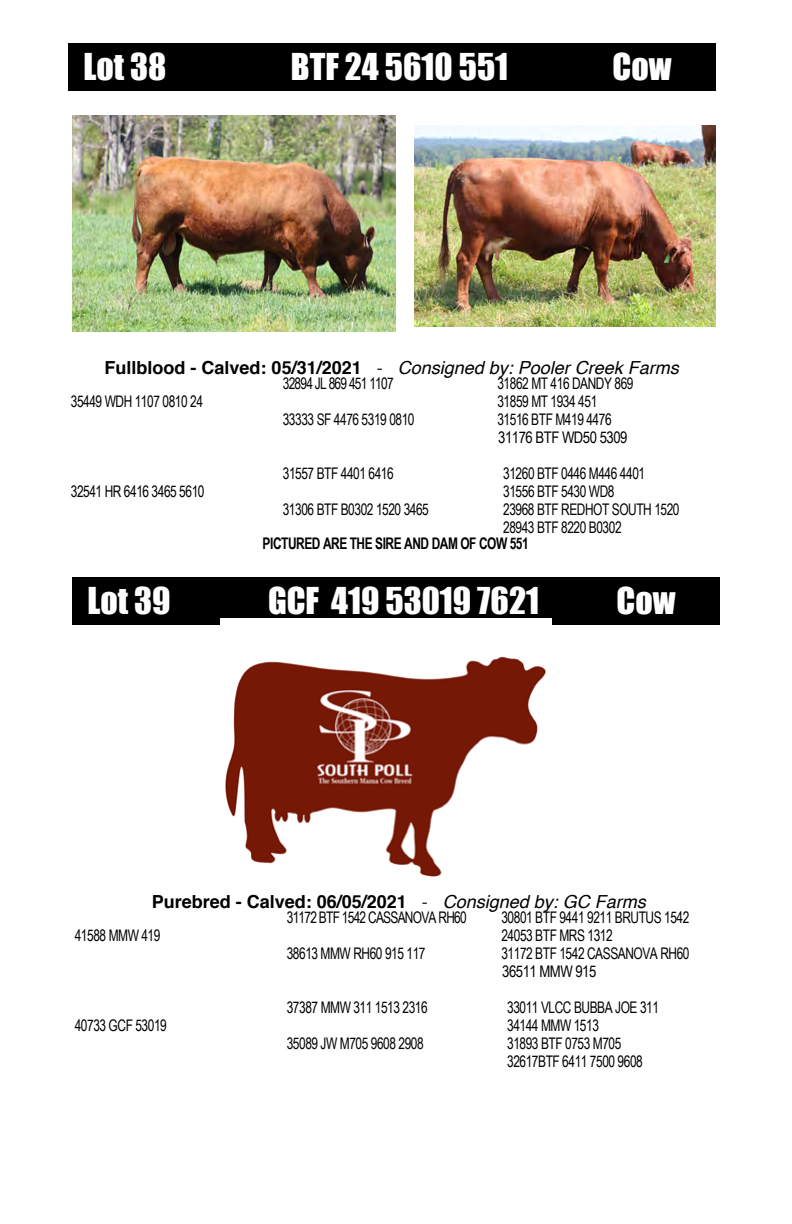
<style>
.page{position:relative;width:792px;height:1224px;background:#fff}
.page>*{position:absolute;margin:0;border:0;box-sizing:border-box;transform-origin:0 0}
.t1{font:34px "Impact";color:#fff}
.t2{font:italic 18px "Helvetica";color:#000}
.t3{font:700 18px "Helvetica";color:#000}
.t4{font:16px/18px "Arial Narrow";letter-spacing:-.03em;color:#000;scale:.91 1}
.t5{font:16px "Arial Narrow";letter-spacing:-.05em;color:#000;scale:.91 1}
.t6{font:700 16px "Arial Narrow";letter-spacing:-.03em;color:#000;scale:.91 1}
.s1{font-weight:700;font-style:normal}
.s2{font-weight:300;font-style:normal}
.s3{font-weight:300}
.s4{font-weight:400;font-style:italic}
</style>
<div class="page">
<div style="left:68px;top:43px;width:648px;height:48px;background:#000"></div>
<div style="left:72px;top:577px;width:648px;height:48px;background:#000"></div>
<img style="left:221px;top:619px;width:331px;height:258px">
<img style="left:72px;top:116px;width:324px;height:215px">
<img style="left:414px;top:125px;width:302px;height:201px">
<h1 class="t1" style="left:84px;top:41px;width:84px">Lot 38</h1>
<h1 class="t1" style="left:291px;top:41px;width:219px">BTF 24 5610 551</h1>
<h1 class="t1" style="left:613px;top:41px;width:60px">Cow</h1>
<p class="t2" style="left:105px;top:353px;width:576px"><span class="s1">Fullblood - Calved: 05/31/2021</span> <span class="s2">-</span> Consigned by: Pooler Creek Farms</p>
<p class="t5" style="left:283px;top:371px;width:123px">32894 JL 869 451 1107</p>
<p class="t4" style="left:497px;top:373px;width:151px">31862 MT 416 DANDY 869</p>
<p class="t4" style="left:71px;top:391px;width:147px">35449 WDH 1107 0810 24</p>
<p class="t4" style="left:497px;top:391px;width:111px">31859 MT 1934 451</p>
<p class="t4" style="left:283px;top:409px;width:146px">33333 SF 4476 5319 0810</p>
<p class="t4" style="left:497px;top:409px;width:144px">31516 BTF M419 4476<br>31176 BTF WD50 5309</p>
<p class="t4" style="left:283px;top:463px;width:123px">31557 BTF 4401 6416</p>
<p class="t4" style="left:503px;top:463px;width:157px">31260 BTF 0446 M446 4401</p>
<p class="t4" style="left:71px;top:481px;width:149px">32541 HR 6416 3465 5610</p>
<p class="t4" style="left:503px;top:481px;width:124px">31556 BTF 5430 WD8</p>
<p class="t4" style="left:283px;top:499px;width:162px">31306 BTF B0302 1520 3465</p>
<p class="t4" style="left:503px;top:499px;width:195px">23968 BTF REDHOT SOUTH 1520<br>28943 BTF 8220 B0302</p>
<p class="t6" style="left:263px;top:531px;width:294px">PICTURED ARE THE SIRE AND DAM OF COW 551</p>
<h1 class="t1" style="left:88px;top:575px;width:85px">Lot 39</h1>
<h1 class="t1" style="left:268px;top:575px;width:273px">GCF 419 53019 7621</h1>
<h1 class="t1" style="left:617px;top:575px;width:60px">Cow</h1>
<p class="t3" style="left:152px;top:887px;width:496px">Purebred - Calved: 06/05/2021 <span class="s3">-</span> <span class="s4">Consigned by: GC Farms</span></p>
<p class="t5" style="left:287px;top:905px;width:199px">31172 BTF 1542 CASSANOVA RH60</p>
<p class="t4" style="left:501px;top:907px;width:208px">30801 BTF 9441 9211 BRUTUS 1542</p>
<p class="t4" style="left:75px;top:925px;width:96px">41588 MMW 419</p>
<p class="t4" style="left:501px;top:925px;width:124px">24053 BTF MRS 1312</p>
<p class="t4" style="left:287px;top:943px;width:154px">38613 MMW RH60 915 117</p>
<p class="t4" style="left:501px;top:943px;width:208px">31172 BTF 1542 CASSANOVA RH60<br>36511 MMW 915</p>
<p class="t4" style="left:287px;top:997px;width:157px">37387 MMW 311 1513 2316</p>
<p class="t4" style="left:507px;top:997px;width:168px">33011 VLCC BUBBA JOE 311</p>
<p class="t4" style="left:75px;top:1015px;width:103px">40733 GCF 53019</p>
<p class="t4" style="left:507px;top:1015px;width:102px">34144 MMW 1513</p>
<p class="t4" style="left:287px;top:1033px;width:152px">35089 JW M705 9608 2908</p>
<p class="t4" style="left:507px;top:1033px;width:151px">31893 BTF 0753 M705<br>32617BTF 6411 7500 9608</p>
</div>
